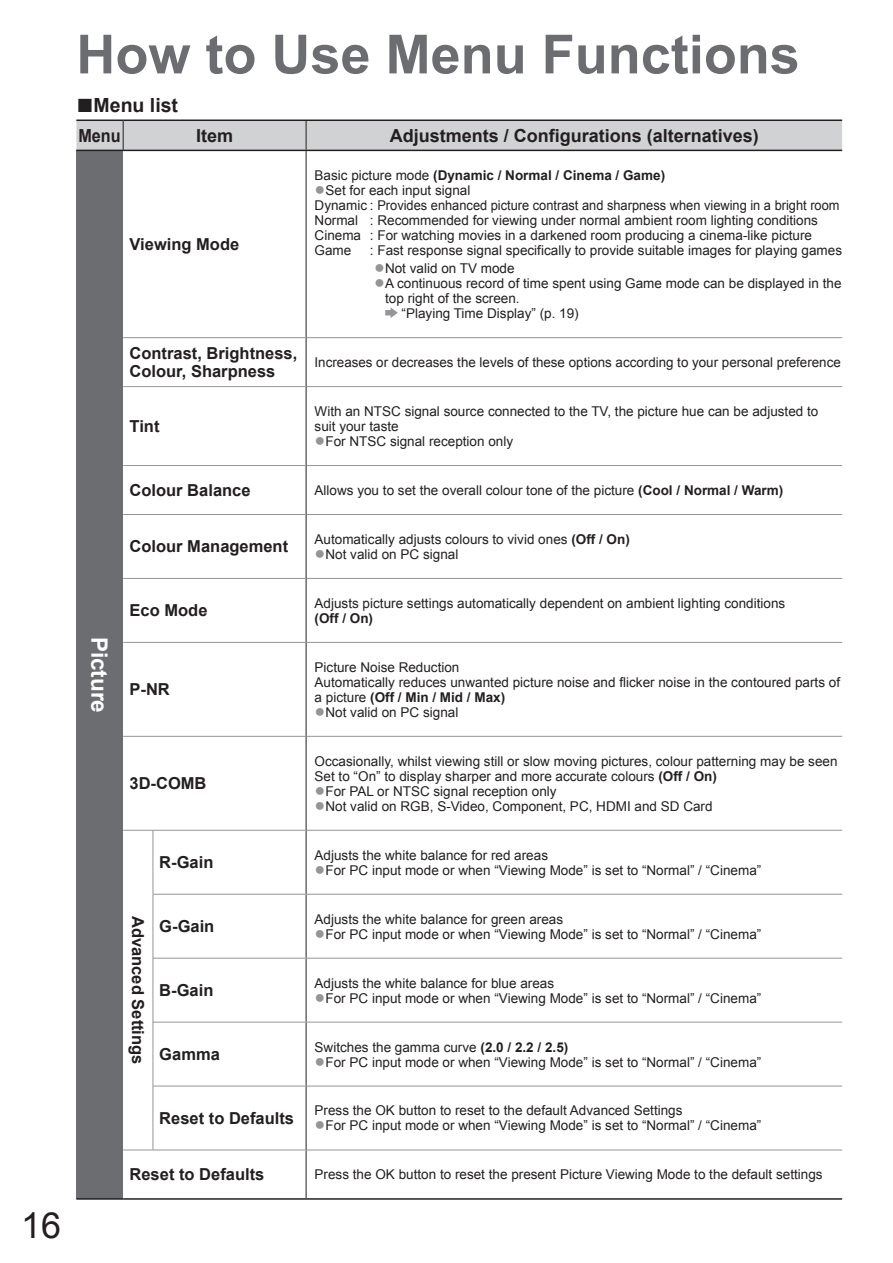
<style>
.page{position:relative;width:893px;height:1263px;background:#fff}
.page>*{position:absolute;margin:0;border:0;box-sizing:border-box;transform-origin:0 0}
.t1{font:700 54px "Arial";color:#6c6d70}
.t2{font:36px "Arial";color:#231f20}
.t3{font:700 22.5px "Arial";color:#fff}
.t4{font:700 19.5px "Arial";color:#231f20}
.t5{font:700 18px "Arial";color:#231f20}
.t6{font:700 18px "Arial";color:#231f20;scale:.9 1}
.t7{font:700 16.5px/18px "Arial";color:#231f20}
.t8{font:13.5px/15px "Arial";color:#231f20}
.t9{font:700 13.5px "Arial";color:#231f20}
.s1{font-size:28.5px}
.s2{font-weight:400}
.s3{font-size:18px;color:#939598}
.s4{font-weight:700}
</style>
<div class="page">
<div style="left:76px;top:150px;width:47px;height:1049px;background:#6c6d70"></div>
<hr style="left:76px;top:1198px;width:47px;height:2px;background:#231f20">
<hr style="left:306px;top:337px;width:536px;height:1px;background:#939598">
<hr style="left:306px;top:386px;width:536px;height:1px;background:#939598">
<hr style="left:306px;top:465px;width:536px;height:1px;background:#939598">
<hr style="left:306px;top:514px;width:536px;height:1px;background:#939598">
<hr style="left:306px;top:578px;width:536px;height:1px;background:#939598">
<hr style="left:305px;top:151px;width:1px;height:186px;background:#231f20">
<hr style="left:305px;top:338px;width:1px;height:48px;background:#231f20">
<hr style="left:305px;top:387px;width:1px;height:78px;background:#231f20">
<hr style="left:305px;top:466px;width:1px;height:48px;background:#231f20">
<hr style="left:305px;top:515px;width:1px;height:63px;background:#231f20">
<hr style="left:305px;top:579px;width:1px;height:63px;background:#231f20">
<hr style="left:305px;top:643px;width:1px;height:93px;background:#231f20">
<hr style="left:305px;top:1150px;width:1px;height:48px;background:#231f20">
<hr style="left:305px;top:831px;width:1px;height:63px;background:#231f20">
<hr style="left:305px;top:895px;width:1px;height:63px;background:#231f20">
<hr style="left:305px;top:958px;width:1px;height:64px;background:#231f20">
<hr style="left:305px;top:1022px;width:1px;height:64px;background:#231f20">
<hr style="left:153px;top:1086px;width:153px;height:1px;background:#939598">
<hr style="left:123px;top:1198px;width:183px;height:2px;background:#231f20">
<hr style="left:306px;top:1198px;width:536px;height:2px;background:#231f20">
<hr style="left:153px;top:958px;width:1px;height:64px;background:#939598">
<hr style="left:153px;top:1022px;width:1px;height:64px;background:#939598">
<hr style="left:153px;top:1086px;width:1px;height:64px;background:#939598">
<hr style="left:153px;top:894px;width:153px;height:1px;background:#939598">
<hr style="left:153px;top:958px;width:153px;height:1px;background:#939598">
<hr style="left:153px;top:1022px;width:153px;height:1px;background:#939598">
<svg style="left:76px;top:120px;width:766px;height:30px;background:#c8c9cb"></svg>
<hr style="left:123px;top:337px;width:183px;height:1px;background:#939598">
<hr style="left:123px;top:386px;width:183px;height:1px;background:#939598">
<hr style="left:123px;top:465px;width:183px;height:1px;background:#939598">
<hr style="left:123px;top:514px;width:183px;height:1px;background:#939598">
<hr style="left:123px;top:578px;width:183px;height:1px;background:#939598">
<hr style="left:123px;top:642px;width:719px;height:1px;background:#939598">
<hr style="left:123px;top:736px;width:719px;height:1px;background:#939598">
<hr style="left:123px;top:830px;width:719px;height:1px;background:#939598">
<hr style="left:306px;top:894px;width:536px;height:1px;background:#939598">
<hr style="left:306px;top:958px;width:536px;height:1px;background:#939598">
<hr style="left:306px;top:1022px;width:536px;height:1px;background:#939598">
<hr style="left:306px;top:1086px;width:536px;height:1px;background:#939598">
<hr style="left:123px;top:1150px;width:183px;height:1px;background:#939598">
<hr style="left:306px;top:1150px;width:536px;height:1px;background:#939598">
<hr style="left:305px;top:737px;width:1px;height:93px;background:#231f20">
<hr style="left:305px;top:1086px;width:1px;height:64px;background:#231f20">
<hr style="left:153px;top:831px;width:1px;height:63px;background:#939598">
<hr style="left:153px;top:895px;width:1px;height:63px;background:#939598">
<hr style="left:76px;top:150px;width:230px;height:1px;background:#231f20">
<hr style="left:306px;top:150px;width:536px;height:1px;background:#231f20">
<svg style="left:385px;top:307px;width:13px;height:11px"></svg>
<h2 class="t2" style="left:21px;top:1206px;width:42px">16</h2>
<h1 class="t1" style="left:76px;top:25px;width:725px">How to Use Menu Functions</h1>
<h3 class="t4" style="left:76px;top:94px;width:103px"><span class="s1">■</span>Menu list</h3>
<h3 class="t6" style="left:78px;top:126px;width:48px">Menu</h3>
<h3 class="t5" style="left:196px;top:126px;width:39px">Item</h3>
<h3 class="t5" style="left:390px;top:126px;width:371px">Adjustments / Configurations (alternatives)</h3>
<p class="t7" style="left:129px;top:235px;width:111px">Viewing Mode</p>
<p class="t9" style="left:314px;top:168px;width:352px"><span class="s2">Basic picture mode</span> (Dynamic / Normal / Cinema / Game)</p>
<p class="t8" style="left:314px;top:183px;width:526px"><span class="s3">●</span>Set for each input signal<br>Dynamic : Provides enhanced picture contrast and sharpness when viewing in a bright room Normal : Recommended for viewing under normal ambient room lighting conditions Cinema : For watching movies in a darkened room producing a cinema-like picture Game</p>
<p class="t8" style="left:370px;top:243px;width:473px">: Fast response signal specifically to provide suitable images for playing games</p>
<p class="t8" style="left:374px;top:261px;width:142px"><span class="s3">●</span>Not valid on TV mode</p>
<p class="t8" style="left:374px;top:276px;width:469px"><span class="s3">●</span>A continuous record of time spent using Game mode can be displayed in the</p>
<p class="t8" style="left:385px;top:291px;width:136px">top right of the screen.</p>
<p class="t8" style="left:401px;top:306px;width:179px">“Playing Time Display” (p. 19)</p>
<p class="t7" style="left:129px;top:344px;width:169px">Contrast, Brightness,<br>Colour, Sharpness</p>
<p class="t8" style="left:314px;top:355px;width:527px">Increases or decreases the levels of these options according to your personal preference</p>
<p class="t7" style="left:129px;top:417px;width:31px">Tint</p>
<p class="t8" style="left:314px;top:404px;width:505px">With an NTSC signal source connected to the TV, the picture hue can be adjusted to suit your taste</p>
<p class="t8" style="left:314px;top:434px;width:200px"><span class="s3">●</span>For NTSC signal reception only</p>
<p class="t7" style="left:129px;top:481px;width:123px">Colour Balance</p>
<p class="t8" style="left:314px;top:483px;width:470px">Allows you to set the overall colour tone of the picture <span class="s4">(Cool / Normal / Warm)</span></p>
<p class="t7" style="left:129px;top:538px;width:160px">Colour Management</p>
<p class="t8" style="left:314px;top:532px;width:317px">Automatically adjusts colours to vivid ones <span class="s4">(Off / On)</span></p>
<p class="t8" style="left:314px;top:547px;width:145px"><span class="s3">●</span>Not valid on PC signal</p>
<h3 class="t3" style="left:112px;top:637px;width:78px;rotate:90deg">Picture</h3>
<p class="t7" style="left:129px;top:602px;width:79px">Eco Mode</p>
<p class="t8" style="left:314px;top:596px;width:472px">Adjusts picture settings automatically dependent on ambient lighting conditions</p>
<p class="t9" style="left:314px;top:611px;width:60px">(Off / On)</p>
<p class="t7" style="left:129px;top:681px;width:42px">P-NR</p>
<p class="t7" style="left:129px;top:775px;width:78px">3D-COMB</p>
<p class="t8" style="left:314px;top:660px;width:527px">Picture Noise Reduction<br>Automatically reduces unwanted picture noise and flicker noise in the contoured parts of a picture <span class="s4">(Off / Min / Mid / Max)</span></p>
<p class="t8" style="left:314px;top:705px;width:145px"><span class="s3">●</span>Not valid on PC signal</p>
<p class="t8" style="left:314px;top:754px;width:524px">Occasionally, whilst viewing still or slow moving pictures, colour patterning may be seen<br>Set to “On” to display sharper and more accurate colours <span class="s4">(Off / On)</span></p>
<p class="t8" style="left:314px;top:784px;width:243px"><span class="s3">●</span>For PAL or NTSC signal reception only</p>
<p class="t8" style="left:314px;top:799px;width:399px"><span class="s3">●</span>Not valid on RGB, S-Video, Component, PC, HDMI and SD Card</p>
<p class="t7" style="left:147px;top:916px;width:150px;rotate:90deg">Advanced Settings</p>
<p class="t7" style="left:159px;top:854px;width:56px">R-Gain</p>
<p class="t8" style="left:314px;top:847px;width:235px">Adjusts the white balance for red areas</p>
<p class="t8" style="left:314px;top:862px;width:448px"><span class="s3">●</span>For PC input mode or when “Viewing Mode” is set to “Normal” / “Cinema”</p>
<p class="t7" style="left:159px;top:917px;width:57px">G-Gain</p>
<p class="t8" style="left:314px;top:911px;width:250px">Adjusts the white balance for green areas</p>
<p class="t8" style="left:314px;top:926px;width:448px"><span class="s3">●</span>For PC input mode or when “Viewing Mode” is set to “Normal” / “Cinema”</p>
<p class="t7" style="left:159px;top:981px;width:56px">B-Gain</p>
<p class="t8" style="left:314px;top:975px;width:241px">Adjusts the white balance for blue areas</p>
<p class="t8" style="left:314px;top:990px;width:448px"><span class="s3">●</span>For PC input mode or when “Viewing Mode” is set to “Normal” / “Cinema”</p>
<p class="t7" style="left:159px;top:1045px;width:62px">Gamma</p>
<p class="t8" style="left:314px;top:1039px;width:255px">Switches the gamma curve <span class="s4">(2.0 / 2.2 / 2.5)</span></p>
<p class="t8" style="left:314px;top:1054px;width:448px"><span class="s3">●</span>For PC input mode or when “Viewing Mode” is set to “Normal” / “Cinema”</p>
<p class="t7" style="left:159px;top:1109px;width:136px">Reset to Defaults</p>
<p class="t8" style="left:314px;top:1103px;width:369px">Press the OK button to reset to the default Advanced Settings</p>
<p class="t8" style="left:314px;top:1118px;width:448px"><span class="s3">●</span>For PC input mode or when “Viewing Mode” is set to “Normal” / “Cinema”</p>
<p class="t7" style="left:129px;top:1166px;width:136px">Reset to Defaults</p>
<p class="t8" style="left:314px;top:1167px;width:509px">Press the OK button to reset the present Picture Viewing Mode to the default settings</p>
</div>
